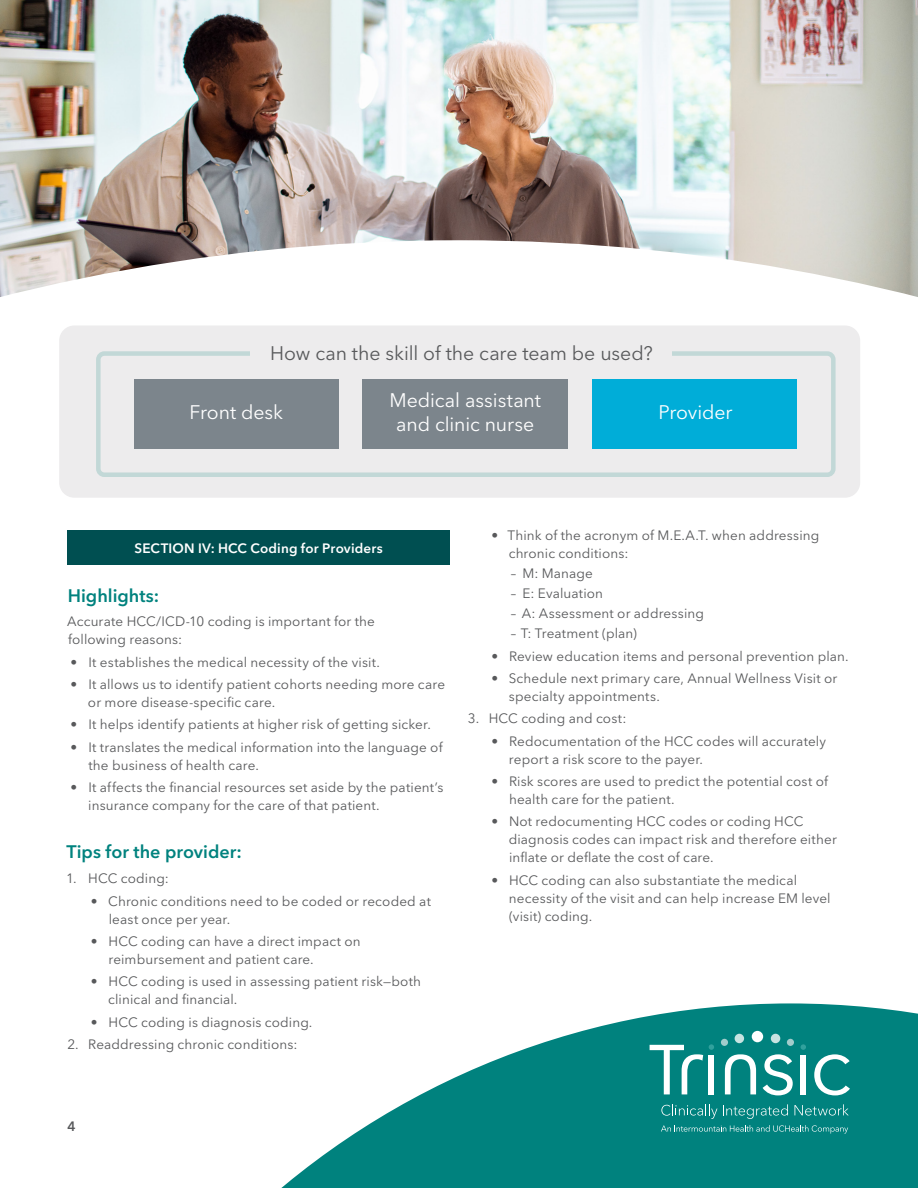
<style>
.page{position:relative;width:918px;height:1188px;background:#fff}
.page>*{position:absolute;margin:0;border:0;box-sizing:border-box;transform-origin:0 0}
.t1{font:19.5px "Avenir Next LT Pro";letter-spacing:-.005em;color:#fff}
.t2{font:19.5px "Avenir Next LT Pro";letter-spacing:-.005em;color:#58595b}
.subhead{font:600 18px "Avenir Next LT Pro";color:#00827e}
.t3{font:13.5px/18px "Avenir Next LT Pro";letter-spacing:.01em;color:#58595b}
.section_header{font:600 13.5px "Avenir Next LT Pro";letter-spacing:.015em;color:#fff}
.t4{font:600 13.5px "Avenir Next LT Pro";color:#58595b}
</style>
<div class="page">
<img style="left:0;top:0;width:918px;height:240px">
<svg style="left:0;top:240px;width:918px;height:325px"></svg>
<div style="left:68px;top:531px;width:382px;height:34px;background:#004f51"></div>
<div style="left:59px;top:326px;width:801px;height:172px;background:#edeced;border-radius:15px"></div>
<div style="left:134px;top:380px;width:204px;height:69px;background:#7c858c"></div>
<div style="left:363px;top:380px;width:205px;height:69px;background:#7c858c"></div>
<div style="left:592px;top:380px;width:205px;height:69px;background:#00add8"></div>
<div style="left:96px;top:351px;width:740px;height:126px;border:4px solid #c2d8d7;border-radius:6px"></div>
<div style="left:250px;top:334px;width:421px;height:39px;background:#edeced"></div>
<svg style="left:281px;top:1003px;width:637px;height:185px;fill:#00827e"></svg>
<svg style="left:763px;top:1054px;width:30px;height:41px"></svg>
<div style="left:800px;top:1055px;width:6px;height:39px;background:#fff"></div>
<svg style="left:814px;top:1054px;width:36px;height:41px"></svg>
<svg style="left:725px;top:1054px;width:31px;height:40px"></svg>
<svg style="left:650px;top:1045px;width:53px;height:49px"></svg>
<div style="left:709px;top:1055px;width:5px;height:39px;background:#fff"></div>
<svg style="left:709px;top:1044px;width:5px;height:6px"></svg>
<div style="left:735px;top:1034px;width:9px;height:9px;background:#c8e3e1;border-radius:50%"></div>
<div style="left:771px;top:1034px;width:9px;height:9px;background:#c8e3e1;border-radius:50%"></div>
<div style="left:721px;top:1039px;width:7px;height:7px;background:#a2cccb;border-radius:50%"></div>
<div style="left:787px;top:1039px;width:7px;height:7px;background:#a2cccb;border-radius:50%"></div>
<div style="left:752px;top:1031px;width:11px;height:11px;background:#fff;border-radius:50%"></div>
<svg style="left:801px;top:1044px;width:5px;height:6px"></svg>
<svg style="left:661px;top:1104px;width:56px;height:15px"></svg>
<svg style="left:795px;top:1104px;width:54px;height:12px"></svg>
<svg style="left:723px;top:1104px;width:65px;height:15px"></svg>
<svg style="left:661px;top:1125px;width:187px;height:9px;background:#279591"></svg>
<p class="t2" style="left:270px;top:341px;width:384px">How can the skill of the care team be used?</p>
<p class="t1" style="left:190px;top:401px;width:95px">Front desk</p>
<p class="t1" style="left:389px;top:389px;width:153px">Medical assistant</p>
<p class="t1" style="left:396px;top:412px;width:140px">and clinic nurse</p>
<p class="t1" style="left:658px;top:401px;width:76px">Provider</p>
<p class="section_header" style="left:134px;top:540px;width:250px">SECTION IV: HCC Coding for Providers</p>
<p class="subhead" style="left:68px;top:584px;width:93px">Highlights:</p>
<p class="t3" style="left:67px;top:613px;width:309px">Accurate HCC/ICD-10 coding is important for the following reasons:</p>
<p class="t3" style="left:71px;top:653px;width:311px">• It establishes the medical necessity of the visit.</p>
<p class="t3" style="left:88px;top:675px;width:359px;text-indent:-17px">• It allows us to identify patient cohorts needing more care or more disease-specific care.</p>
<p class="t3" style="left:71px;top:716px;width:362px">• It helps identify patients at higher risk of getting sicker.</p>
<p class="t3" style="left:88px;top:738px;width:356px;text-indent:-18px">• It translates the medical information into the language of the business of health care.</p>
<p class="t3" style="left:88px;top:778px;width:357px;text-indent:-18px">• It affects the financial resources set aside by the patient’s insurance company for the care of that patient.</p>
<p class="subhead" style="left:66px;top:841px;width:177px">Tips for the provider:</p>
<p class="t3" style="left:66px;top:870px;width:104px">1. HCC coding:</p>
<p class="t3" style="left:109px;top:892px;width:324px;text-indent:-18px">• Chronic conditions need to be coded or recoded at least once per year.</p>
<p class="t3" style="left:108px;top:932px;width:254px;text-indent:-18px">• HCC coding can have a direct impact on reimbursement and patient care.</p>
<p class="t3" style="left:108px;top:973px;width:314px;text-indent:-17px">• HCC coding is used in assessing patient risk—both clinical and financial.</p>
<p class="t3" style="left:91px;top:1013px;width:223px">• HCC coding is diagnosis coding.</p>
<p class="t3" style="left:68px;top:1035px;width:231px">2. Readdressing chronic conditions:</p>
<p class="t3" style="left:509px;top:526px;width:312px;text-indent:-17px">• Think of the acronym of M.E.A.T. when addressing chronic conditions:</p>
<p class="t3" style="left:511px;top:564px;width:84px">– M: Manage</p>
<p class="t3" style="left:511px;top:584px;width:94px">– E: Evaluation</p>
<p class="t3" style="left:511px;top:604px;width:195px">– A: Assessment or addressing</p>
<p class="t3" style="left:511px;top:625px;width:128px">– T: Treatment (plan)</p>
<p class="t3" style="left:491px;top:647px;width:359px">• Review education items and personal prevention plan.</p>
<p class="t3" style="left:509px;top:669px;width:330px;text-indent:-18px">• Schedule next primary care, Annual Wellness Visit or specialty appointments.</p>
<p class="t3" style="left:468px;top:710px;width:160px">3. HCC coding and cost:</p>
<p class="t3" style="left:509px;top:732px;width:319px;text-indent:-18px">• Redocumentation of the HCC codes will accurately report a risk score to the payer.</p>
<p class="t3" style="left:509px;top:772px;width:321px;text-indent:-18px">• Risk scores are used to predict the potential cost of health care for the patient.</p>
<p class="t3" style="left:509px;top:813px;width:330px;text-indent:-17px">• Not redocumenting HCC codes or coding HCC diagnosis codes can impact risk and therefore either inflate or deflate the cost of care.</p>
<p class="t3" style="left:509px;top:871px;width:323px;text-indent:-18px">• HCC coding can also substantiate the medical necessity of the visit and can help increase EM level (visit) coding.</p>
<p class="t4" style="left:68px;top:1118px;width:10px">4</p>
</div>
